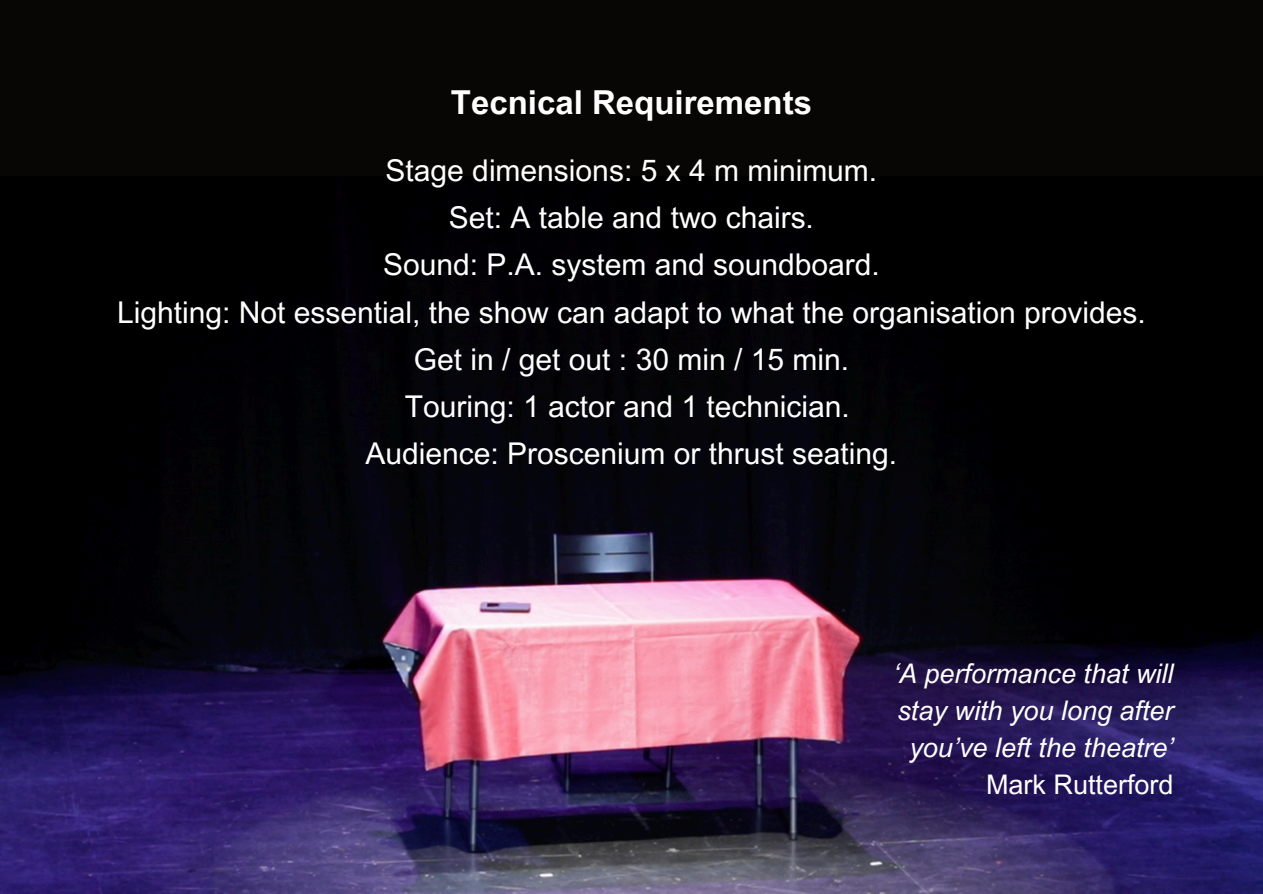
<style>
.page{position:relative;width:1263px;height:894px;background:#fff}
.page>*{position:absolute;margin:0;border:0;box-sizing:border-box;transform-origin:0 0}
.t1{font:700 33px "Arial MT Pro";color:#fff}
.t2{font:30px/47.2px "Arial MT Pro";color:#fff;text-align:center}
.t3{font:italic 27px/37.2px "Arial MT Pro";color:#fff;text-align:right}
.t4{font:27px "Arial MT Pro";color:#fff}
</style>
<div class="page">
<div style="left:0;top:0;width:1263px;height:893px;background:#080605"></div>
<img style="left:0;top:400px;width:1263px;height:493px">
<h2 class="t1" style="left:451px;top:90px;width:363px">Tecnical Requirements</h2>
<h1 class="t2" style="left:117px;top:150px;width:1030px">Stage dimensions: 5 x 4 m minimum.<br>Set: A table and two chairs.<br>Sound: P.A. system and soundboard.<br>Lighting: Not essential, the show can adapt to what the organisation provides.<br>Get in / get out : 30 min / 15 min.<br>Touring: 1 actor and 1 technician.<br>Audience: Proscenium or thrust seating.</h1>
<p class="t3" style="left:893px;top:657px;width:282px">‘A performance that will stay with you long after you’ve left the theatre’</p>
<p class="t4" style="left:986px;top:774px;width:189px">Mark Rutterford</p>
</div>
